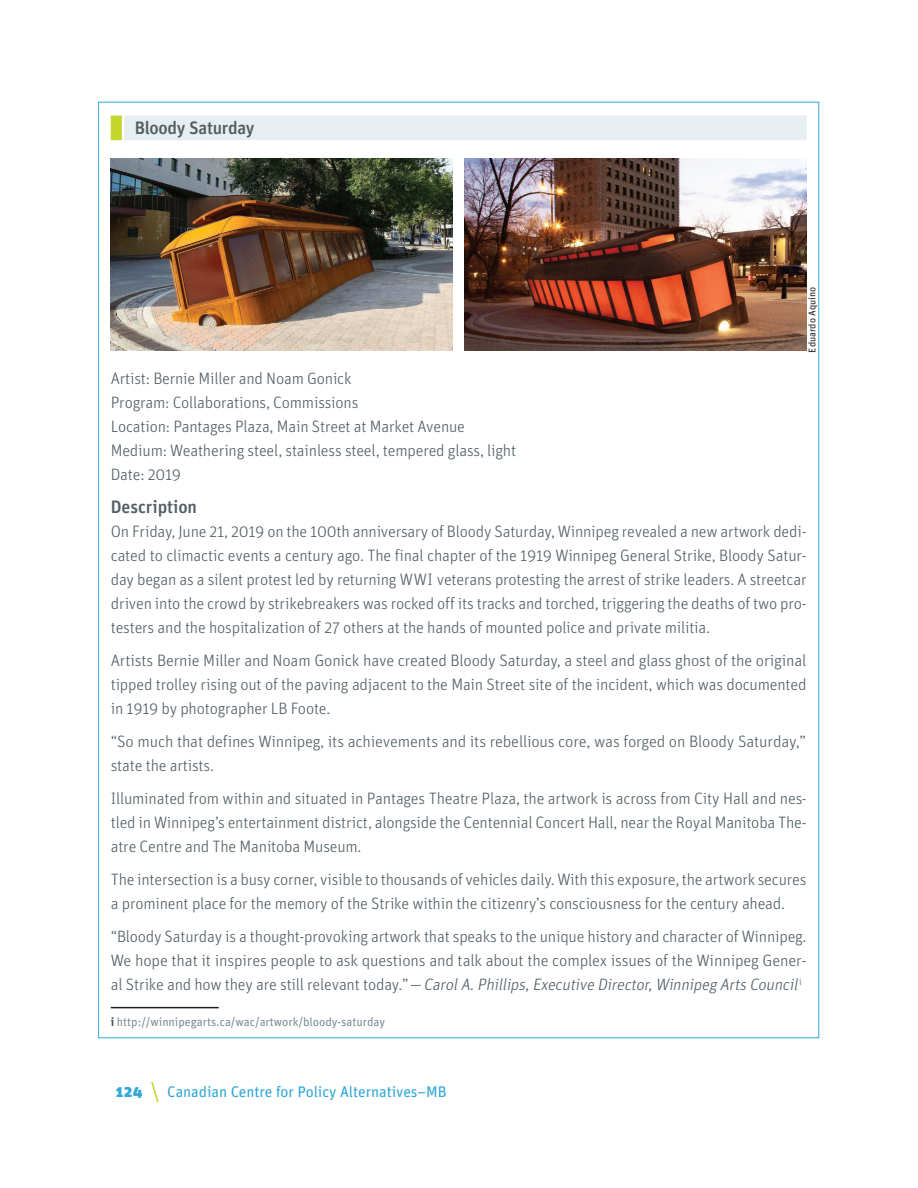
<style>
.page{position:relative;width:918px;height:1188px;background:#fff}
.page>*{position:absolute;margin:0;border:0;box-sizing:border-box;transform-origin:0 0}
.Text_box__title{font:500 18px "Unit";letter-spacing:-.015em;color:#525e65}
.Table_header{font:500 18px "Unit Pro";letter-spacing:-.005em;color:#525e65}
.Text_box__body_text{font:300 16.5px/24px "Unit";letter-spacing:-.01em;color:#525e65;text-align:justify}
.t1{font:15.3px "Unit";letter-spacing:-.005em;color:#31a8d5}
.t2{font:900 15.3px "Unit";color:#31a8d5}
.Notes{font:12px "Unit";color:#7b8c95}
.Photo_credit{font:9.75px "Unit";color:#231f20}
.s1{font-style:italic}
.s2{font-family:"Unit Pro";font-weight:700;color:#525e65}
</style>
<div class="page">
<svg style="left:151px;top:1081px;width:8px;height:22px"></svg>
<div style="left:124px;top:116px;width:683px;height:24px;background:#e7eef1"></div>
<div style="left:111px;top:116px;width:11px;height:24px;background:#c5d62d"></div>
<hr style="left:111px;top:1007px;width:108px;height:1px;background:#231f20">
<img style="left:111px;top:158px;width:342px;height:193px">
<img style="left:465px;top:158px;width:342px;height:193px">
<p class="Text_box__title" style="left:135px;top:117px;width:121px">Bloody Saturday</p>
<p class="Photo_credit" style="left:806px;top:352px;width:67px;rotate:-90deg">Eduardo Aquino</p>
<p class="Text_box__body_text" style="left:111px;top:367px;width:242px">Artist: Bernie Miller and Noam Gonick</p>
<p class="Text_box__body_text" style="left:111px;top:391px;width:249px">Program: Collaborations, Commissions</p>
<p class="Text_box__body_text" style="left:111px;top:415px;width:356px">Location: Pantages Plaza, Main Street at Market Avenue</p>
<p class="Text_box__body_text" style="left:111px;top:439px;width:407px">Medium: Weathering steel, stainless steel, tempered glass, light</p>
<p class="Text_box__body_text" style="left:111px;top:463px;width:72px">Date: 2019</p>
<p class="Table_header" style="left:111px;top:494px;width:88px">Description</p>
<p class="Text_box__body_text" style="left:111px;top:520px;width:697px">On Friday, June 21, 2019 on the 100th anniversary of Bloody Saturday, Winnipeg revealed a new artwork dedi&shy;cated to climactic events a century ago. The final chapter of the 1919 Winnipeg General Strike, Bloody Satur&shy;day began as a silent protest led by returning WWI veterans protesting the arrest of strike leaders. A streetcar driven into the crowd by strikebreakers was rocked off its tracks and torched, triggering the deaths of two pro&shy;testers and the hospitalization of 27 others at the hands of mounted police and private militia.</p>
<p class="Text_box__body_text" style="left:111px;top:649px;width:697px">Artists Bernie Miller and Noam Gonick have created Bloody Saturday, a steel and glass ghost of the original tipped trolley rising out of the paving adjacent to the Main Street site of the incident, which was documented in 1919 by photographer LB Foote.</p>
<p class="Text_box__body_text" style="left:111px;top:730px;width:697px">“So much that defines Winnipeg, its achievements and its rebellious core, was forged on Bloody Saturday,” state the artists.</p>
<p class="Text_box__body_text" style="left:111px;top:787px;width:697px">Illuminated from within and situated in Pantages Theatre Plaza, the artwork is across from City Hall and nes&shy;tled in Winnipeg’s entertainment district, alongside the Centennial Concert Hall, near the Royal Manitoba The&shy;atre Centre and The Manitoba Museum.</p>
<p class="Text_box__body_text" style="left:111px;top:868px;width:697px">The intersection is a busy corner, visible to thousands of vehicles daily. With this exposure, the artwork secures a prominent place for the memory of the Strike within the citizenry’s consciousness for the century ahead.</p>
<p class="Text_box__body_text" style="left:111px;top:925px;width:697px">“Bloody Saturday is a thought-provoking artwork that speaks to the unique history and character of Winnipeg.<br>We hope that it inspires people to ask questions and talk about the complex issues of the Winnipeg Gener&shy;a l S t r i ke a n d h o w t h e y a r e s t i l l r e l e v a n t t o d a y. ” — <span class="s1">CarolA.Phillips,Executive Director,Winnipeg Arts Council</span><sup>i</sup></p>
<p class="Notes" style="left:111px;top:1014px;width:276px"><span class="s2">i</span> http://winnipegarts.ca/wac/artwork/bloody-saturday</p>
<p class="t2" style="left:116px;top:1082px;width:28px">124</p>
<p class="t1" style="left:167px;top:1083px;width:281px">Canadian Centre for Policy Alternatives–MB</p>
</div>
